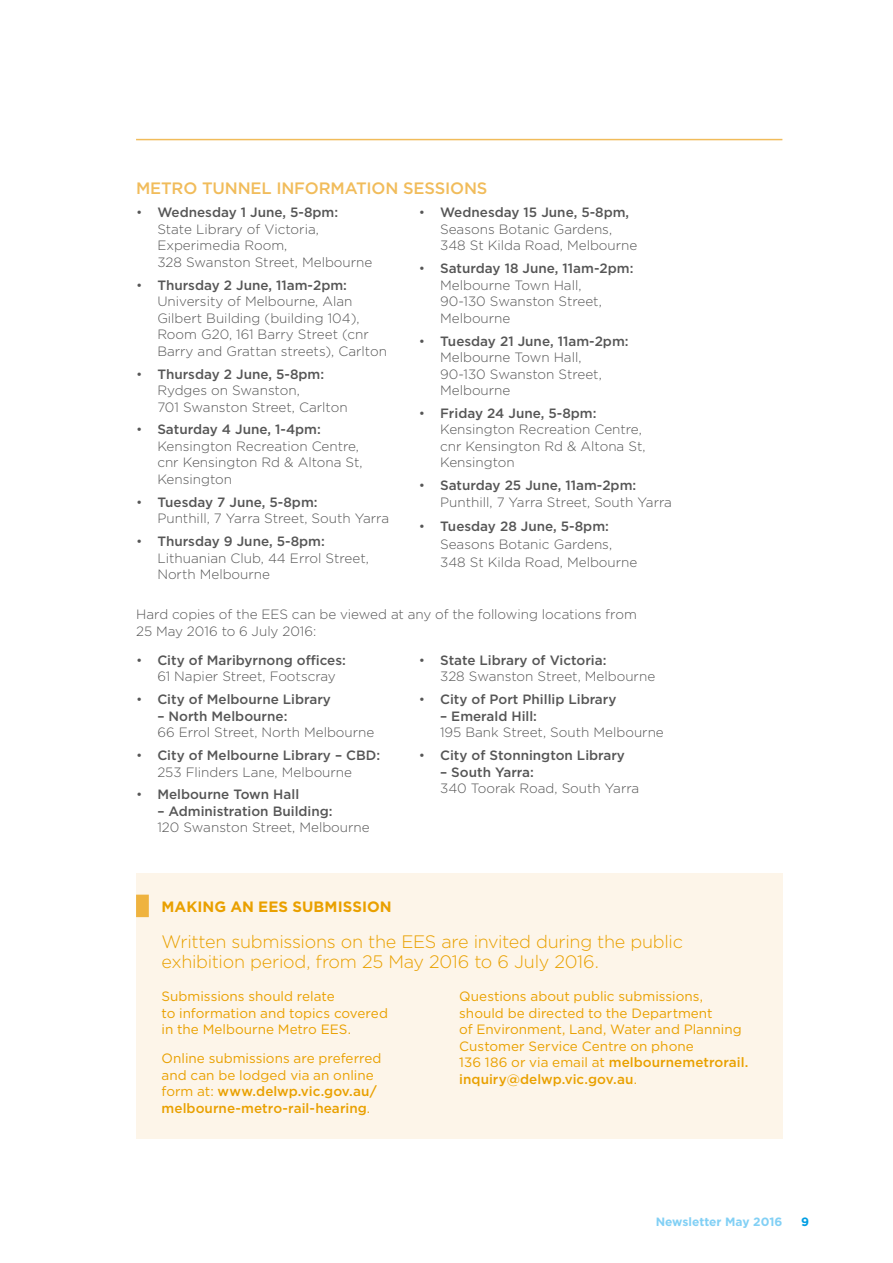
<style>
.page{position:relative;width:893px;height:1263px;background:#fff}
.page>*{position:absolute;margin:0;border:0;box-sizing:border-box;transform-origin:0 0}
.t1{font:300 18px/19.5px "Gotham HTF";letter-spacing:-.02em;color:#e9a000}
.t2{font:500 16.5px "Gotham HTF";letter-spacing:-.01em;color:#f1bc5b}
.t3{font:700 15px "Gotham HTF";letter-spacing:.005em;color:#e9a000}
.t4{font:300 13.5px/16.5px "Gotham HTF";color:#565656}
.t5{font:13.5px/16.5px "Gotham HTF";color:#e9a000}
.t6{font:500 13.5px/16.5px "Gotham HTF";color:#565656;text-align:center}
.t7{font:700 12px "Gotham HTF";color:#82d0f5}
.t8{font:700 12px "Gotham HTF";color:#009ee3}
.s1{font-weight:500}
.s2{font-weight:300}
</style>
<div class="page">
<div style="left:136px;top:874px;width:646px;height:265px;background:#fdf5e9"></div>
<div style="left:136px;top:895px;width:13px;height:22px;background:#efb33f"></div>
<hr style="left:136px;top:139px;width:646px;height:1px;background:#f1bc5b">
<p class="t2" style="left:136px;top:179px;width:353px">METRO TUNNEL INFORMATION SESSIONS</p>
<p class="t4" style="left:157px;top:204px;width:217px;text-indent:-21px">• <span class="s1">Wednesday 1 June, 5-8pm:<br></span>State Library of Victoria,<br>Experimedia Room,<br>328 Swanston Street, Melbourne</p>
<p class="t4" style="left:157px;top:276px;width:231px;text-indent:-21px">• <span class="s1">Thursday 2 June, 11am-2pm:<br></span>University of Melbourne, Alan<br>Gilbert Building (building 104),<br>Room G20, 161 Barry Street (cnr<br>Barry and Grattan streets), Carlton</p>
<p class="t4" style="left:157px;top:365px;width:192px;text-indent:-21px">• <span class="s1">Thursday 2 June, 5-8pm:<br></span>Rydges on Swanston,<br>701 Swanston Street, Carlton</p>
<p class="t4" style="left:157px;top:421px;width:207px;text-indent:-21px">• <span class="s1">Saturday 4 June, 1-4pm:<br></span>Kensington Recreation Centre, cnr Kensington Rd &amp; Altona St,<br>Kensington</p>
<p class="t4" style="left:157px;top:494px;width:233px;text-indent:-21px">• <span class="s1">Tuesday 7 June, 5-8pm:<br></span>Punthill, 7 Yarra Street, South Yarra</p>
<p class="t4" style="left:157px;top:533px;width:213px;text-indent:-21px">• <span class="s1">Thursday 9 June, 5-8pm:<br></span>Lithuanian Club, 44 Errol Street,<br>North Melbourne</p>
<p class="t4" style="left:440px;top:204px;width:199px;text-indent:-21px">• <span class="s1">Wednesday 15 June, 5-8pm,<br></span>Seasons Botanic Gardens,<br>348 St Kilda Road, Melbourne</p>
<p class="t4" style="left:440px;top:260px;width:195px;text-indent:-21px">• <span class="s1">Saturday 18 June, 11am-2pm:<br></span>Melbourne Town Hall,<br>90-130 Swanston Street,<br>Melbourne</p>
<p class="t4" style="left:440px;top:332px;width:190px;text-indent:-21px">• <span class="s1">Tuesday 21 June, 11am-2pm:<br></span>Melbourne Town Hall,<br>90-130 Swanston Street,<br>Melbourne</p>
<p class="t4" style="left:440px;top:405px;width:207px;text-indent:-21px">• <span class="s1">Friday 24 June, 5-8pm:<br></span>Kensington Recreation Centre, cnr Kensington Rd &amp; Altona St,<br>Kensington</p>
<p class="t4" style="left:440px;top:477px;width:233px;text-indent:-21px">• <span class="s1">Saturday 25 June, 11am-2pm:<br></span>Punthill, 7 Yarra Street, South Yarra</p>
<p class="t4" style="left:440px;top:517px;width:199px;line-height:18px;text-indent:-21px">• <span class="s1">Tuesday 28 June, 5-8pm:<br></span>Seasons Botanic Gardens,<br>348 St Kilda Road, Melbourne</p>
<p class="t4" style="left:136px;top:606px;width:502px">Hard copies of the EES can be viewed at any of the following locations from<br>25 May 2016 to 6 July 2016:</p>
<p class="t4" style="left:157px;top:652px;width:190px;text-indent:-21px">• <span class="s1">City of Maribyrnong offices:<br></span>61 Napier Street, Footscray</p>
<p class="t6" style="left:136px;top:691px;width:196px"><span class="s2">•</span> City of Melbourne Library</p>
<p class="t6" style="left:157px;top:707px;width:132px">– North Melbourne:</p>
<p class="t4" style="left:157px;top:724px;width:219px">66 Errol Street, North Melbourne</p>
<p class="t6" style="left:136px;top:747px;width:246px"><span class="s2">•</span> City of Melbourne Library – CBD:<br><span class="s2">253 Flinders Lane, Melbourne</span></p>
<p class="t6" style="left:136px;top:786px;width:165px"><span class="s2">•</span> Melbourne Town Hall</p>
<p class="t6" style="left:157px;top:803px;width:177px">– Administration Building:</p>
<p class="t4" style="left:157px;top:819px;width:214px">120 Swanston Street, Melbourne</p>
<p class="t4" style="left:440px;top:652px;width:217px;text-indent:-21px">• <span class="s1">State Library of Victoria:<br></span>328 Swanston Street, Melbourne</p>
<p class="t6" style="left:419px;top:691px;width:199px"><span class="s2">•</span> City of Port Phillip Library</p>
<p class="t6" style="left:440px;top:707px;width:98px">– Emerald Hill:</p>
<p class="t4" style="left:440px;top:724px;width:225px">195 Bank Street, South Melbourne</p>
<p class="t6" style="left:419px;top:747px;width:208px"><span class="s2">•</span> City of Stonnington Library</p>
<p class="t6" style="left:440px;top:763px;width:95px">– South Yarra:</p>
<p class="t4" style="left:440px;top:780px;width:201px">340 Toorak Road, South Yarra</p>
<p class="t3" style="left:162px;top:898px;width:232px">MAKING AN EES SUBMISSION</p>
<h1 class="t1" style="left:162px;top:932px;width:523px">Written submissions on the EES are invited during the public exhibition period, from 25 May 2016 to 6 July 2016.</h1>
<p class="t5" style="left:162px;top:988px;width:228px">Submissions should relate<br>to information and topics covered in the Melbourne Metro EES.</p>
<p class="t5" style="left:162px;top:1050px;width:221px">Online submissions are preferred and can be lodged via an online form at: <span class="s1">www.delwp.vic.gov.au/ melbourne-metro-rail-hearing</span>.</p>
<p class="t5" style="left:459px;top:988px;width:291px">Questions about public submissions, should be directed to the Department<br>of Environment, Land, Water and Planning Customer Service Centre on phone<br>136 186 or via email at <span class="s1">melbournemetrorail. inquiry@delwp.vic.gov.au</span>.</p>
<p class="t7" style="left:656px;top:1215px;width:128px">Newsletter May 2016</p>
<p class="t8" style="left:801px;top:1215px;width:9px">9</p>
</div>
